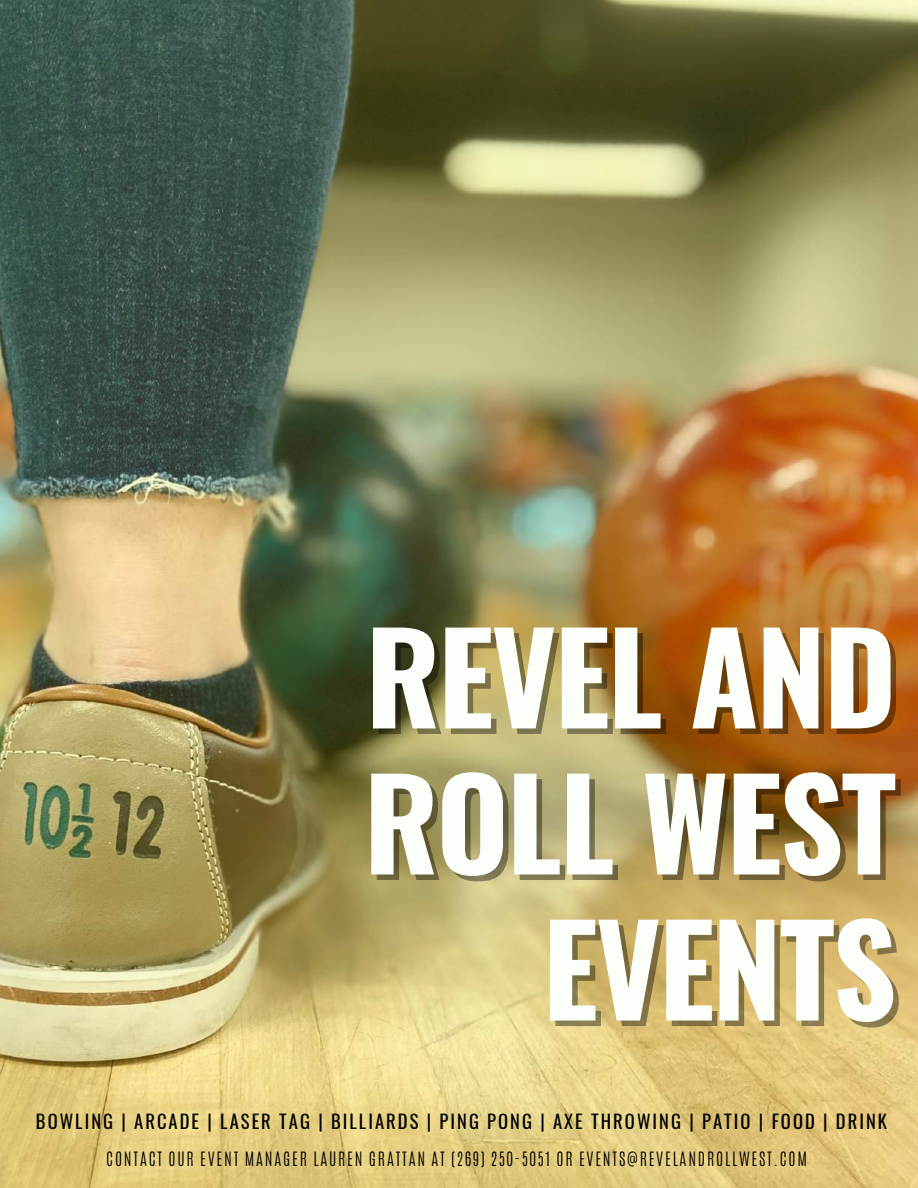
<style>
.page{position:relative;width:918px;height:1188px;background:#fff}
.page>*{position:absolute;margin:0;border:0;box-sizing:border-box;transform-origin:0 0}
.t1{font:700 124.5px/146.1px "Oswald";letter-spacing:-.02em;color:#fcfff9;text-align:right}
.t2{font:18.6px "Oswald";letter-spacing:.11em;color:#000}
.t3{font:300 16.5px "Antonio";letter-spacing:.11em;color:#000}
</style>
<div class="page">
<img style="left:0;top:0;width:918px;height:1188px">
<h1 class="t1" style="left:364px;top:599px;width:534px">REVEL AND<br>ROLL WEST<br>EVENTS</h1>
<p class="t2" style="left:36px;top:1107px;width:853px">BOWLING | ARCADE | LASER TAG | BILLIARDS | PING PONG | AXE THROWING | PATIO | FOOD | DRINK</p>
<p class="t3" style="left:106px;top:1147px;width:702px">CONTACT OUR EVENT MANAGER LAUREN GRATTAN AT (269) 250-5051 OR EVENTS@REVELANDROLLWEST.COM</p>
</div>
